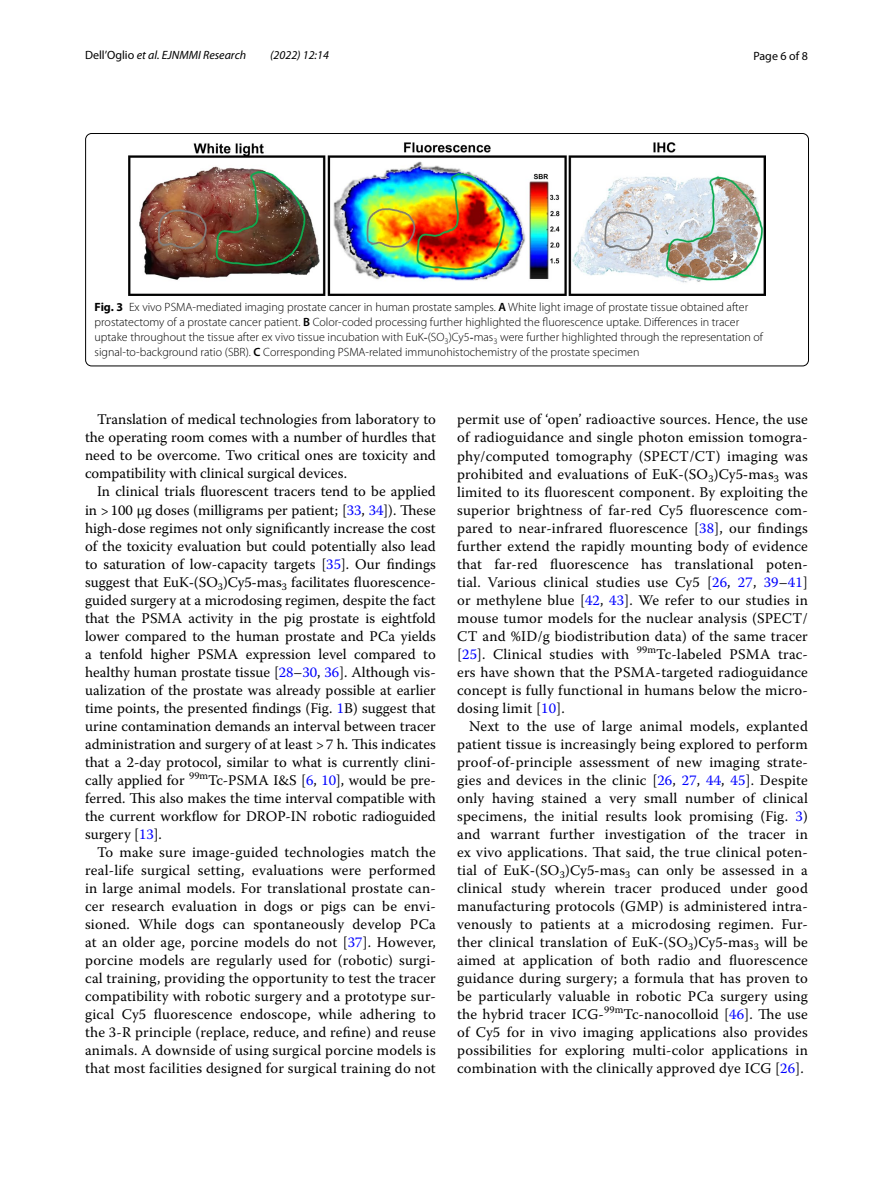
<style>
.page{position:relative;width:893px;height:1187px;background:#fff}
.page>*{position:absolute;margin:0;border:0;box-sizing:border-box;transform-origin:0 0}
.t1{font:14.7px/18px "Warnock Pro";letter-spacing:.015em;color:#000;text-align:justify}
.t2{font:300 12px/15px "Myriad Pro";color:#000}
.t3{font:italic 12px "Myriad Pro";color:#000}
.t4{font:12px "Myriad Pro";color:#000}
.s1{font-style:normal}
.s2{font-weight:700}
.s3{font-weight:600}
.s4{font-family:"STIX Math";font-weight:400}
.s5{color:#00f}
.s6{font-family:"STIX Math"}
</style>
<div class="page">
<img style="left:128px;top:142px;width:638px;height:153px">
<div style="left:85px;top:133px;width:724px;height:233px;border:1px solid #000;border-radius:6px"></div>
<p class="t3" style="left:85px;top:48px;width:163px"><span class="s1">Dell’Oglio</span> et al. EJNMMI Research</p>
<p class="t3" style="left:270px;top:48px;width:60px">(2022) 12:14</p>
<p class="t4" style="left:753px;top:48px;width:56px">Page 6 of 8</p>
<p class="t2" style="left:95px;top:299px;width:670px"><span class="s2">Fig. 3</span> Ex vivo PSMA-mediated imaging prostate cancer in human prostate samples. <span class="s3">A</span> White light image of prostate tissue obtained after prostatectomy of a prostate cancer patient. <span class="s3">B</span> Color-coded processing further highlighted the fluorescence uptake. Differences in tracer uptake throughout the tissue after ex vivo tissue incubation with EuK<span class="s4">‐</span>(SO<sub>3</sub>)Cy5<span class="s4">‐</span>mas<sub>3</sub> were further highlighted through the representation of signal-to-background ratio (SBR). <span class="s3">C</span> Corresponding PSMA-related immunohistochemistry of the prostate specimen</p>
<p class="t1" style="left:85px;top:410px;width:352px;text-indent:12px">Translation of medical technologies from laboratory to the operating room comes with a number of hurdles that need to be overcome. Two critical ones are toxicity and compatibility with clinical surgical devices.</p>
<p class="t1" style="left:85px;top:482px;width:352px;text-indent:12px">In clinical trials fluorescent tracers tend to be applied in &gt;100 µg doses (milligrams per patient; [<span class="s5">33</span>, <span class="s5">34</span>]). These high-dose regimes not only significantly increase the cost of the toxicity evaluation but could potentially also lead to saturation of low-capacity targets [<span class="s5">35</span>]. Our findings suggest that EuK<span class="s6">‐</span>(SO<sub>3</sub>)Cy5<span class="s6">‐</span>mas<sub>3</sub> facilitates fluorescence&shy;guided surgery at a microdosing regimen, despite the fact that the PSMA activity in the pig prostate is eightfold lower compared to the human prostate and PCa yields a tenfold higher PSMA expression level compared to healthy human prostate tissue [<span class="s5">28</span>–<span class="s5">30</span>, <span class="s5">36</span>]. Although vis&shy;ualization of the prostate was already possible at earlier time points, the presented findings (Fig. <span class="s5">1</span>B) suggest that urine contamination demands an interval between tracer administration and surgery of at least &gt;7 h. This indicates that a 2-day protocol, similar to what is currently clini&shy;cally applied for <sup>99m</sup>Tc-PSMA I&amp;S [<span class="s5">6</span>, <span class="s5">10</span>], would be pre&shy;ferred. This also makes the time interval compatible with the current workflow for DROP-IN robotic radioguided surgery [<span class="s5">13</span>].</p>
<p class="t1" style="left:85px;top:842px;width:352px;text-indent:12px">To make sure image-guided technologies match the real-life surgical setting, evaluations were performed in large animal models. For translational prostate can&shy;cer research evaluation in dogs or pigs can be envi&shy;sioned. While dogs can spontaneously develop PCa at an older age, porcine models do not [<span class="s5">37</span>]. However, porcine models are regularly used for (robotic) surgi&shy;cal training, providing the opportunity to test the tracer compatibility with robotic surgery and a prototype sur&shy;gical Cy5 fluorescence endoscope, while adhering to the 3-R principle (replace, reduce, and refine) and reuse animals. A downside of using surgical porcine models is that most facilities designed for surgical training do not</p>
<p class="t1" style="left:457px;top:410px;width:352px">permit use of ‘open’ radioactive sources. Hence, the use of radioguidance and single photon emission tomogra&shy;phy/computed tomography (SPECT/CT) imaging was prohibited and evaluations of EuK<span class="s6">‐</span>(SO<sub>3</sub>)Cy5<span class="s6">‐</span>mas<sub>3</sub> was limited to its fluorescent component. By exploiting the superior brightness of far-red Cy5 fluorescence com&shy;pared to near-infrared fluorescence [<span class="s5">38</span>], our findings further extend the rapidly mounting body of evidence that far-red fluorescence has translational poten&shy;tial. Various clinical studies use Cy5 [<span class="s5">26</span>, <span class="s5">27</span>, <span class="s5">39</span>–<span class="s5">41</span>] or methylene blue [<span class="s5">42</span>, <span class="s5">43</span>]. We refer to our studies in mouse tumor models for the nuclear analysis (SPECT/ CT and %ID/g biodistribution data) of the same tracer [<span class="s5">25</span>]. Clinical studies with <sup>99m</sup>Tc-labeled PSMA trac&shy;ers have shown that the PSMA-targeted radioguidance concept is fully functional in humans below the micro&shy;dosing limit [<span class="s5">10</span>].</p>
<p class="t1" style="left:457px;top:716px;width:352px;text-indent:12px">Next to the use of large animal models, explanted patient tissue is increasingly being explored to perform proof-of-principle assessment of new imaging strate&shy;gies and devices in the clinic [<span class="s5">26</span>, <span class="s5">27</span>, <span class="s5">44</span>, <span class="s5">45</span>]. Despite only having stained a very small number of clinical specimens, the initial results look promising (Fig. <span class="s5">3</span>) and warrant further investigation of the tracer in ex vivo applications. That said, the true clinical poten&shy;tial of EuK<span class="s6">‐</span>(SO<sub>3</sub>)Cy5<span class="s6">‐</span>mas<sub>3</sub> can only be assessed in a clinical study wherein tracer produced under good manufacturing protocols (GMP) is administered intra&shy;venously to patients at a microdosing regimen. Fur&shy;ther clinical translation of EuK<span class="s6">‐</span>(SO<sub>3</sub>)Cy5<span class="s6">‐</span>mas<sub>3</sub> will be aimed at application of both radio and fluorescence guidance during surgery; a formula that has proven to be particularly valuable in robotic PCa surgery using the hybrid tracer ICG-<sup>99m</sup>Tc-nanocolloid [<span class="s5">46</span>]. The use of Cy5 for in vivo imaging applications also provides possibilities for exploring multi-color applications in combination with the clinically approved dye ICG [<span class="s5">26</span>].</p>
</div>
